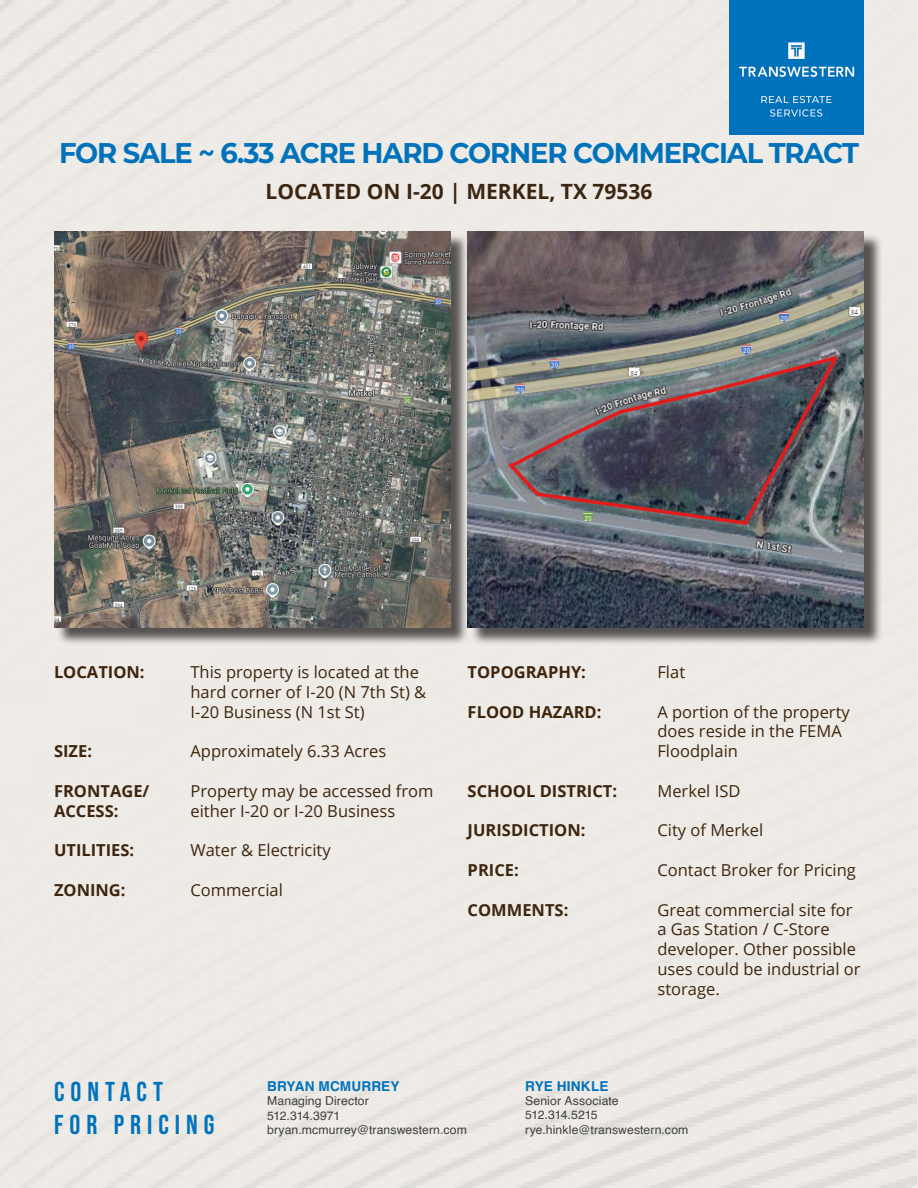
<style>
.page{position:relative;width:918px;height:1188px;background:#eeebe6}
.page>*{position:absolute;margin:0;border:0;box-sizing:border-box;transform-origin:0 0}
.t1{font:700 28.5px "Montserrat";letter-spacing:-.04em;color:#0072bc;scale:.96 1}
.t2{font:700 27.3px/32.7px "Bebas Neue Pro";letter-spacing:.22em;color:#0072bc}
.t3{font:700 21px "Open Sans";color:#3b2611}
.t4{font:16.5px/19.8px "Open Sans";color:#3d250f}
.t5{font:700 16.5px/19.8px "Open Sans";color:#3d250f}
.Body_1{font:700 13.65px "Helvetica";letter-spacing:.01em;color:#0072bc}
.Body_1-2{font:12.3px "Helvetica";letter-spacing:.01em;color:#3e3e3f}
.Body_1-3{font:12.3px "Helvetica";letter-spacing:-.04em;color:#3e3e3f}
.Body_1-4{font:12.3px "Helvetica";letter-spacing:-.025em;color:#3e3e3f}
</style>
<div class="page">
<div style="left:56px;top:233px;width:413px;height:413px;background:#231f20;opacity:.75"></div>
<img style="left:54px;top:231px;width:396px;height:396px">
<div style="left:470px;top:233px;width:413px;height:413px;background:#231f20;opacity:.75"></div>
<img style="left:468px;top:231px;width:396px;height:396px">
<img style="left:730px;top:0;width:134px;height:134px">
<p class="t1" style="left:59px;top:132px;width:835px">FOR SALE ~ 6.33 ACRE HARD CORNER COMMERCIAL TRACT</p>
<p class="t3" style="left:266px;top:176px;width:388px">LOCATED ON I-20 | MERKEL, TX 79536</p>
<p class="t5" style="left:54px;top:662px;width:92px">LOCATION:</p>
<p class="t5" style="left:54px;top:741px;width:40px">SIZE:</p>
<p class="t5" style="left:54px;top:781px;width:97px">FRONTAGE/<br>ACCESS:</p>
<p class="t5" style="left:54px;top:840px;width:82px">UTILITIES:</p>
<p class="t5" style="left:54px;top:880px;width:73px">ZONING:</p>
<p class="t4" style="left:190px;top:662px;width:237px">This property is located at the hard corner of I-20 (N 7th St) &amp;<br>I-20 Business (N 1st St)</p>
<p class="t4" style="left:190px;top:741px;width:197px">Approximately 6.33 Acres</p>
<p class="t4" style="left:190px;top:781px;width:245px">Property may be accessed from either I-20 or I-20 Business</p>
<p class="t4" style="left:190px;top:840px;width:142px">Water &amp; Electricity</p>
<p class="t4" style="left:190px;top:880px;width:94px">Commercial</p>
<p class="t5" style="left:468px;top:662px;width:120px">TOPOGRAPHY:</p>
<p class="t5" style="left:468px;top:701px;width:135px">FLOOD HAZARD:</p>
<p class="t5" style="left:468px;top:781px;width:151px">SCHOOL DISTRICT:</p>
<p class="t5" style="left:468px;top:820px;width:119px">JURISDICTION:</p>
<p class="t5" style="left:468px;top:860px;width:53px">PRICE:</p>
<p class="t5" style="left:468px;top:899px;width:102px">COMMENTS:</p>
<p class="t4" style="left:657px;top:662px;width:29px">Flat</p>
<p class="t4" style="left:657px;top:701px;width:194px">A portion of the property does reside in the FEMA<br>Floodplain</p>
<p class="t4" style="left:657px;top:781px;width:84px">Merkel ISD</p>
<p class="t4" style="left:657px;top:820px;width:107px">City of Merkel</p>
<p class="t4" style="left:657px;top:860px;width:200px">Contact Broker for Pricing</p>
<p class="t4" style="left:657px;top:899px;width:205px">Great commercial site for a Gas Station / C-Store developer. Other possible uses could be industrial or storage.</p>
<p class="Body_1" style="left:267px;top:1075px;width:134px">BRYAN MCMURREY</p>
<p class="Body_1-2" style="left:267px;top:1091px;width:103px">Managing Director</p>
<p class="Body_1-4" style="left:267px;top:1106px;width:75px">512.314.3971</p>
<p class="Body_1-2" style="left:267px;top:1120px;width:201px">bryan.mcmurrey@transwestern.com</p>
<p class="t2" style="left:54px;top:1075px;width:162px">CONTACT<br>FOR PRICING</p>
<p class="Body_1" style="left:525px;top:1075px;width:85px">RYE HINKLE</p>
<p class="Body_1-2" style="left:525px;top:1091px;width:95px">Senior Associate</p>
<p class="Body_1-3" style="left:525px;top:1106px;width:74px">512.314.5215</p>
<p class="Body_1-2" style="left:525px;top:1120px;width:165px">rye.hinkle@transwestern.com</p>
</div>
